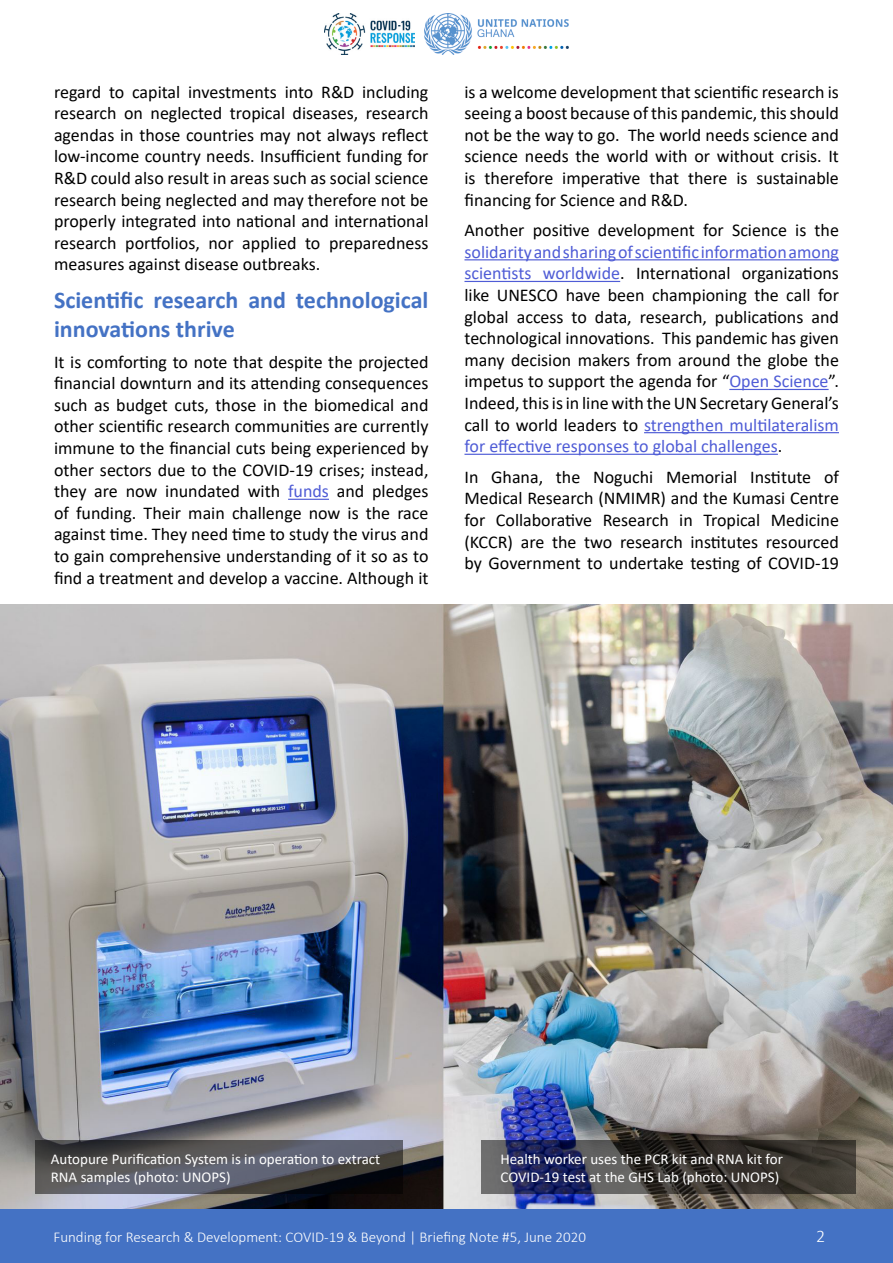
<style>
.page{position:relative;width:893px;height:1263px;background:#fff}
.page>*{position:absolute;margin:0;border:0;box-sizing:border-box;transform-origin:0 0}
.t1{font:700 24px/28.8px "Calibri";color:#4472c4}
.t2{font:18px/21.6px "Calibri";color:#000;text-align:justify}
.t3{font:300 18px "Calibri";color:#fff}
.t4{font:15px/18px "Calibri";color:#fff}
.t5{font:300 15px "Calibri";color:#fff}
.s1{color:#4f5cd6}
</style>
<div class="page">
<div style="left:0;top:1209px;width:893px;height:54px;background:#4472c4"></div>
<img style="left:324px;top:14px;width:91px;height:40px">
<img style="left:424px;top:14px;width:145px;height:40px">
<hr style="left:288px;top:499px;width:41px;height:1px;background:#4f5cd6">
<hr style="left:464px;top:259px;width:375px;height:1px;background:#4f5cd6">
<hr style="left:464px;top:281px;width:156px;height:1px;background:#4f5cd6">
<hr style="left:729px;top:389px;width:100px;height:1px;background:#4f5cd6">
<hr style="left:644px;top:432px;width:195px;height:1px;background:#4f5cd6">
<hr style="left:464px;top:454px;width:314px;height:1px;background:#4f5cd6">
<img style="left:0;top:604px;width:893px;height:605px">
<svg style="left:482px;top:1140px;width:374px;height:54px;background:#37363e"></svg>
<svg style="left:35px;top:1140px;width:368px;height:54px;background:#4d4e54"></svg>
<p class="t2" style="left:54px;top:80px;width:376px">regard to capital investments into R&amp;D including research on neglected tropical diseases, research agendas in those countries may not always reflect low-income country needs. Insufficient funding for R&amp;D could also result in areas such as social science research being neglected and may therefore not be properly integrated into national and international research portfolios, nor applied to preparedness measures against disease outbreaks.</p>
<h1 class="t1" style="left:54px;top:286px;width:376px">Scientific research and technological innovations thrive</h1>
<p class="t2" style="left:54px;top:350px;width:376px">It is comforting to note that despite the projected financial downturn and its attending consequences such as budget cuts, those in the biomedical and other scientific research communities are currently immune to the financial cuts being experienced by other sectors due to the COVID-19 crises; instead, they are now inundated with <span class="s1">funds</span> and pledges of funding. Their main challenge now is the race against time. They need time to study the virus and to gain comprehensive understanding of it so as to find a treatment and develop a vaccine. Although it</p>
<p class="t2" style="left:464px;top:80px;width:376px">is a welcome development that scientific research is seeing a boost because of this pandemic, this should not be the way to go. The world needs science and science needs the world with or without crisis. It is therefore imperative that there is sustainable financing for Science and R&amp;D.</p>
<p class="t2" style="left:464px;top:219px;width:376px">Another positive development for Science is the</p>
<p class="t2" style="left:464px;top:241px;width:376px"><span class="s1">solidarity and sharing of scientific information among scientists worldwide</span>. International organizations like UNESCO have been championing the call for global access to data, research, publications and technological innovations. This pandemic has given many decision makers from around the globe the impetus to support the agenda for “<span class="s1">Open Science</span>”.<br>Indeed, this is in line with the UN Secretary General’s call to world leaders to <span class="s1">strengthen multilateralism for effective responses to global challenges</span>.</p>
<p class="t2" style="left:464px;top:466px;width:376px">In Ghana, the Noguchi Memorial Institute of Medical Research (NMIMR) and the Kumasi Centre for Collaborative Research in Tropical Medicine (KCCR) are the two research institutes resourced by Government to undertake testing of COVID-19</p>
<p class="t4" style="left:51px;top:1149px;width:331px">Autopure Purification System is in operation to extract<br>RNA samples (photo: UNOPS)</p>
<p class="t4" style="left:500px;top:1149px;width:284px">Health worker uses the PCR kit and RNA kit for<br>COVID-19 test at the GHS Lab (photo: UNOPS)</p>
<p class="t5" style="left:53px;top:1227px;width:534px">Funding for Research &amp; Development: COVID-19 &amp; Beyond | Briefing Note #5, June 2020</p>
<p class="t3" style="left:816px;top:1224px;width:11px">2</p>
</div>
